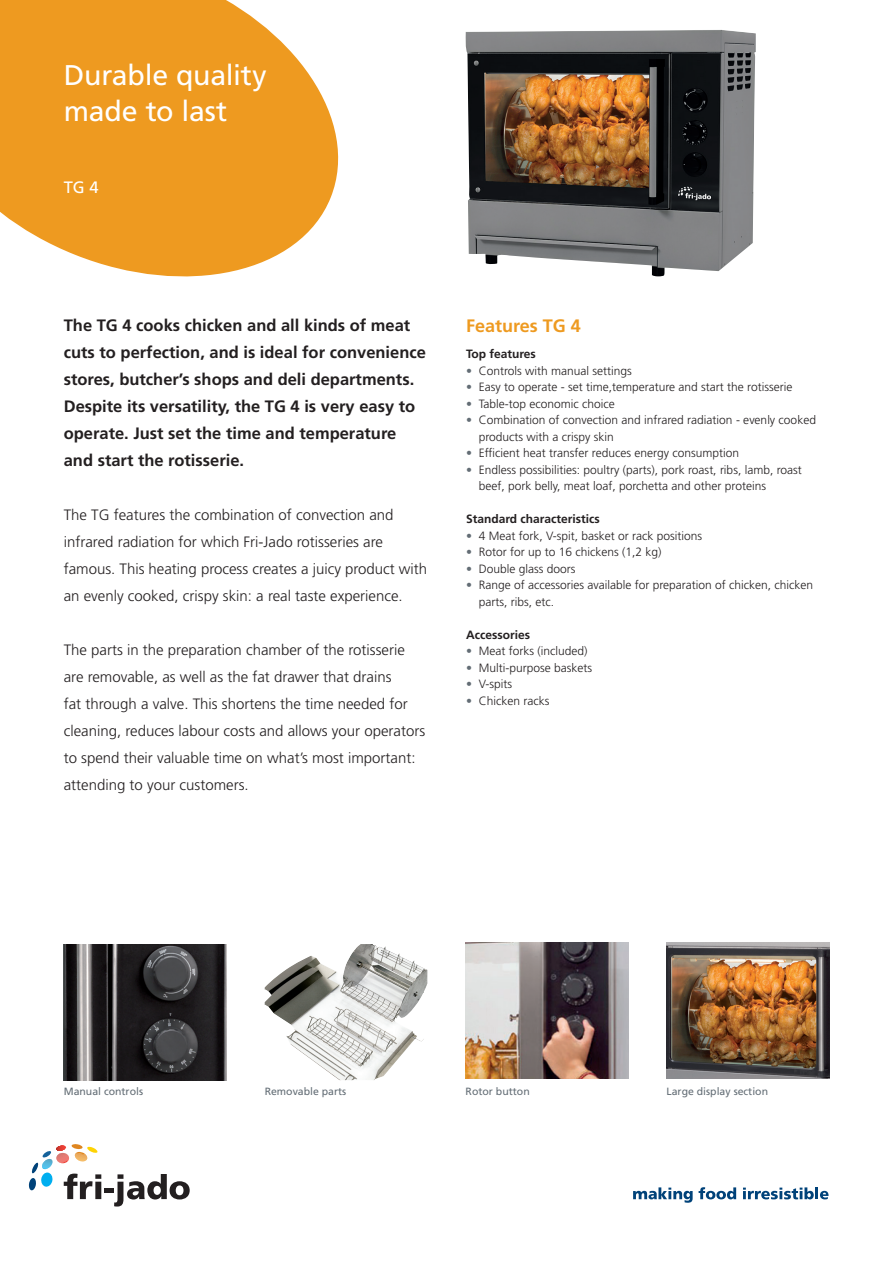
<style>
.page{position:relative;width:893px;height:1263px;background:#fff}
.page>*{position:absolute;margin:0;border:0;box-sizing:border-box;transform-origin:0 0}
.Kop_1_Wit{font:28.5px/36px "Frutiger LT Std";letter-spacing:-.01em;color:#fff}
.Kop_3_Oranje{font:700 18px "Frutiger LT Std";color:#ee9a20}
.Intro_zwart{font:700 16.5px/27px "Frutiger LT Std";color:#231f20}
.Kop_2_Wit{font:16.5px "Frutiger LT Std";color:#fff}
.Bodytekst_zwart{font:300 15px/27px "Frutiger LT Std";color:#231f20}
.t1{font:300 12px/16.5px "Frutiger LT Std";color:#231f20}
.Kop_4_Zwart{font:700 12px "Frutiger LT Std";color:#231f20}
.Bijschrift_grijs{font:10.5px "Frutiger LT Std";color:#636d75}
.s1{color:#636d75}
</style>
<div class="page">
<svg style="left:0;top:0;width:338px;height:276px;background:#f0a73e"></svg>
<svg style="left:29px;top:1144px;width:161px;height:62px"></svg>
<img style="left:465px;top:30px;width:291px;height:246px">
<img style="left:64px;top:944px;width:162px;height:136px">
<img style="left:265px;top:944px;width:162px;height:136px">
<img style="left:667px;top:943px;width:162px;height:136px">
<img style="left:466px;top:943px;width:162px;height:136px">
<svg style="left:633px;top:1187px;width:60px;height:16px"></svg>
<svg style="left:699px;top:1187px;width:37px;height:12px"></svg>
<svg style="left:743px;top:1187px;width:85px;height:12px"></svg>
<p class="Kop_1_Wit" style="left:64px;top:58px;width:205px">Durable quality made to last</p>
<p class="Kop_2_Wit" style="left:64px;top:178px;width:36px">TG 4</p>
<p class="Intro_zwart" style="left:64px;top:312px;width:364px">The TG 4 cooks chicken and all kinds of meat cuts to perfection, and is ideal for convenience stores, butcher’s shops and deli departments.<br>Despite its versatility, the TG 4 is very easy to operate. Just set the time and temperature and start the rotisserie.</p>
<p class="Bodytekst_zwart" style="left:64px;top:502px;width:365px">The TG features the combination of convection and infrared radiation for which Fri-Jado rotisseries are famous. This heating process creates a juicy product with an evenly cooked, crispy skin: a real taste experience.</p>
<p class="Bodytekst_zwart" style="left:64px;top:637px;width:363px">The parts in the preparation chamber of the rotisserie are removable, as well as the fat drawer that drains<br>fat through a valve. This shortens the time needed for cleaning, reduces labour costs and allows your operators to spend their valuable time on what’s most important: attending to your customers.</p>
<p class="Kop_3_Oranje" style="left:466px;top:316px;width:116px">Features TG 4</p>
<p class="Kop_4_Zwart" style="left:466px;top:347px;width:71px">Top features</p>
<p class="t1" style="left:466px;top:362px;width:167px"><span class="s1">•</span> Controls with manual settings</p>
<p class="t1" style="left:466px;top:379px;width:328px"><span class="s1">•</span> Easy to operate - set time,temperature and start the rotisserie</p>
<p class="t1" style="left:466px;top:395px;width:150px"><span class="s1">•</span> Table-top economic choice</p>
<p class="t1" style="left:479px;top:412px;width:339px;text-indent:-13px"><span class="s1">•</span> Combination of convection and infrared radiation - evenly cooked products with a crispy skin</p>
<p class="t1" style="left:466px;top:445px;width:275px"><span class="s1">•</span> Efficient heat transfer reduces energy consumption</p>
<p class="t1" style="left:479px;top:461px;width:324px;text-indent:-13px"><span class="s1">•</span> Endless possibilities: poultry (parts), pork roast, ribs, lamb, roast beef, pork belly, meat loaf, porchetta and other proteins</p>
<p class="Kop_4_Zwart" style="left:466px;top:512px;width:135px">Standard characteristics</p>
<p class="t1" style="left:466px;top:527px;width:238px"><span class="s1">•</span> 4 Meat fork, V-spit, basket or rack positions</p>
<p class="t1" style="left:466px;top:544px;width:197px"><span class="s1">•</span> Rotor for up to 16 chickens (1,2 kg)</p>
<p class="t1" style="left:466px;top:560px;width:111px"><span class="s1">•</span> Double glass doors</p>
<p class="t1" style="left:479px;top:577px;width:336px;text-indent:-13px"><span class="s1">•</span> Range of accessories available for preparation of chicken, chicken parts, ribs, etc.</p>
<p class="Kop_4_Zwart" style="left:466px;top:627px;width:65px">Accessories</p>
<p class="t1" style="left:466px;top:643px;width:123px"><span class="s1">•</span> Meat forks (included)</p>
<p class="t1" style="left:466px;top:659px;width:128px"><span class="s1">•</span> Multi-purpose baskets</p>
<p class="t1" style="left:466px;top:676px;width:48px"><span class="s1">•</span> V-spits</p>
<p class="t1" style="left:466px;top:692px;width:85px"><span class="s1">•</span> Chicken racks</p>
<p class="Bijschrift_grijs" style="left:64px;top:1085px;width:81px">Manual controls</p>
<p class="Bijschrift_grijs" style="left:265px;top:1085px;width:83px">Removable parts</p>
<p class="Bijschrift_grijs" style="left:466px;top:1085px;width:66px">Rotor button</p>
<p class="Bijschrift_grijs" style="left:666px;top:1085px;width:103px">Large display section</p>
</div>
